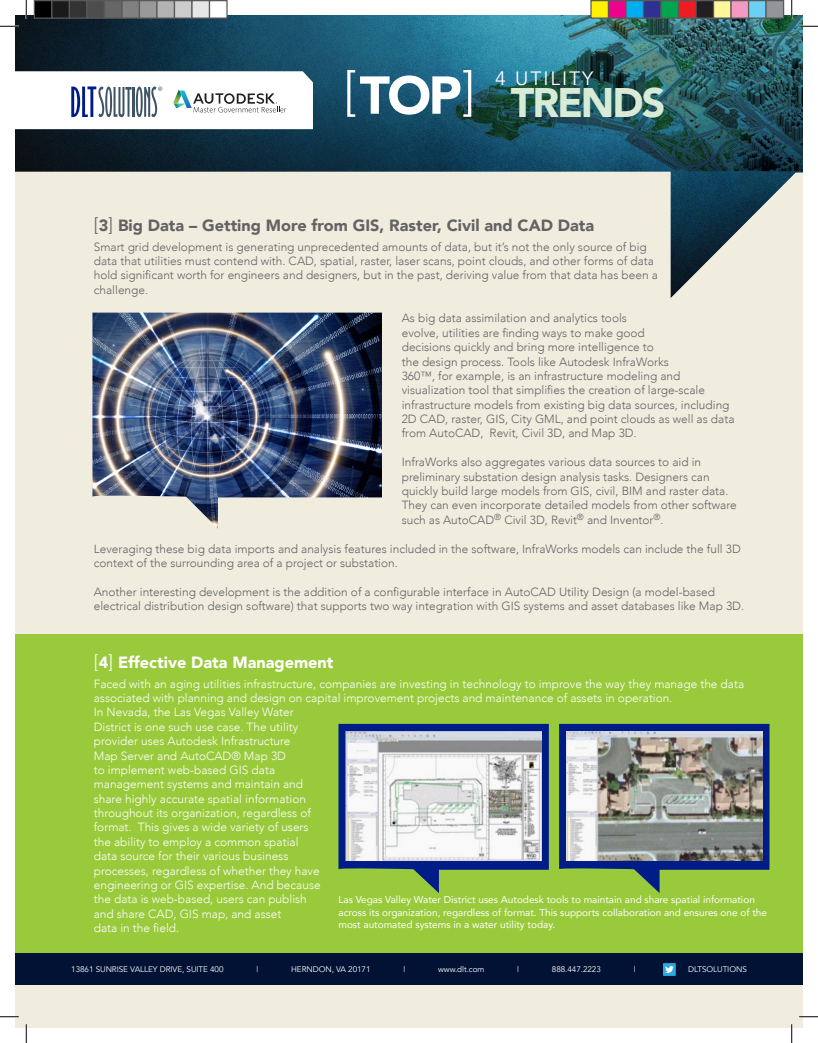
<style>
.page{position:relative;width:818px;height:1043px;background:#fff}
.page>*{position:absolute;margin:0;border:0;box-sizing:border-box;transform-origin:0 0}
.t1{font:900 52.75px "Avenir";color:#fff}
.t2{font:300 52.75px "Avenir";color:#fff}
.t3{font:900 41.12px "Avenir";letter-spacing:-.05em;color:#d8ebd7}
.t4{font:19.38px "Avenir";letter-spacing:.1em;color:#fff}
.t5{font:900 16.25px "Avenir";color:#636366}
.t6{font:900 16.25px "Avenir";color:#fff}
.t7{font:300 11.88px/14.4px "Avenir";color:#636366}
.t8{font:300 11.88px/14.4px "Avenir";color:#fff}
.t9{font:10px/12.5px "Avenir";color:#fff}
.Footer-copy{font:8.12px "Avenir";letter-spacing:-.01em;color:#fff}
.s1{font-weight:300;font-size:18.75px}
</style>
<div class="page">
<div style="left:15px;top:127px;width:787px;height:507px;background:#f0eddf"></div>
<div style="left:15px;top:634px;width:787px;height:348px;background:#99ca3b"></div>
<div style="left:15px;top:982px;width:787px;height:46px;background:#f0eddf"></div>
<div style="left:15px;top:953px;width:787px;height:31px;background:#021234"></div>
<img style="left:15px;top:15px;width:787px;height:283px">
<svg style="left:15px;top:71px;width:298px;height:58px"></svg>
<div style="left:663px;top:963px;width:12px;height:12px;background:#2aaae1"></div>
<svg style="left:665px;top:966px;width:8px;height:7px"></svg>
<img style="left:92px;top:312px;width:290px;height:216px">
<svg style="left:338px;top:724px;width:211px;height:169px"></svg>
<img style="left:345px;top:731px;width:196px;height:129px">
<svg style="left:559px;top:724px;width:210px;height:169px"></svg>
<img style="left:566px;top:731px;width:196px;height:129px">
<svg style="left:0;top:25px;width:19px;height:2px"></svg>
<svg style="left:799px;top:25px;width:19px;height:2px"></svg>
<svg style="left:0;top:1016px;width:19px;height:1px"></svg>
<svg style="left:799px;top:1015px;width:19px;height:2px"></svg>
<svg style="left:25px;top:0;width:2px;height:19px"></svg>
<svg style="left:25px;top:1024px;width:2px;height:18px"></svg>
<svg style="left:790px;top:0;width:2px;height:19px"></svg>
<svg style="left:791px;top:1024px;width:1px;height:18px"></svg>
<div style="left:34px;top:1px;width:18px;height:17px;background:#000"></div>
<div style="left:34px;top:0;width:18px;height:19px;border:1px solid #595959"></div>
<div style="left:52px;top:1px;width:17px;height:17px;background:#1a1a1a"></div>
<div style="left:51px;top:0;width:19px;height:19px;border:1px solid #595959"></div>
<div style="left:69px;top:1px;width:18px;height:17px;background:#333"></div>
<div style="left:69px;top:0;width:19px;height:19px;border:1px solid #595959"></div>
<div style="left:87px;top:1px;width:17px;height:17px;background:#4d4d4d"></div>
<div style="left:86px;top:0;width:19px;height:19px;border:1px solid #595959"></div>
<div style="left:104px;top:1px;width:18px;height:17px;background:#666"></div>
<div style="left:104px;top:0;width:18px;height:19px;border:1px solid #595959"></div>
<div style="left:122px;top:1px;width:17px;height:17px;background:#808080"></div>
<div style="left:121px;top:0;width:19px;height:19px;border:1px solid #595959"></div>
<div style="left:139px;top:1px;width:18px;height:17px;background:#999"></div>
<div style="left:139px;top:0;width:19px;height:19px;border:1px solid #595959"></div>
<div style="left:157px;top:1px;width:17px;height:17px;background:#b3b3b3"></div>
<div style="left:156px;top:0;width:19px;height:19px;border:1px solid #595959"></div>
<div style="left:174px;top:1px;width:18px;height:17px;background:#ccc"></div>
<div style="left:174px;top:0;width:18px;height:19px;border:1px solid #595959"></div>
<div style="left:192px;top:1px;width:17px;height:17px;background:#e6e6e6"></div>
<div style="left:191px;top:0;width:19px;height:19px;border:1px solid #595959"></div>
<div style="left:209px;top:1px;width:18px;height:17px;background:#fff"></div>
<div style="left:209px;top:0;width:19px;height:19px;border:1px solid #595959"></div>
<div style="left:591px;top:1px;width:17px;height:17px;background:#fff101"></div>
<div style="left:590px;top:0;width:19px;height:19px;border:1px solid #595959"></div>
<div style="left:608px;top:1px;width:18px;height:17px;background:#ed028c"></div>
<div style="left:608px;top:0;width:18px;height:19px;border:1px solid #595959"></div>
<div style="left:626px;top:1px;width:17px;height:17px;background:#00aeef"></div>
<div style="left:625px;top:0;width:19px;height:19px;border:1px solid #595959"></div>
<div style="left:643px;top:1px;width:18px;height:17px;background:#2e3092"></div>
<div style="left:642px;top:0;width:19px;height:19px;border:1px solid #595959"></div>
<div style="left:661px;top:1px;width:17px;height:17px;background:#00a54f"></div>
<div style="left:660px;top:0;width:19px;height:19px;border:1px solid #595959"></div>
<div style="left:678px;top:1px;width:18px;height:17px;background:#ee1d23"></div>
<div style="left:678px;top:0;width:18px;height:19px;border:1px solid #595959"></div>
<div style="left:696px;top:1px;width:17px;height:17px;background:#231f20"></div>
<div style="left:695px;top:0;width:19px;height:19px;border:1px solid #595959"></div>
<div style="left:713px;top:1px;width:18px;height:17px;background:#fff79a"></div>
<div style="left:712px;top:0;width:19px;height:19px;border:1px solid #595959"></div>
<div style="left:731px;top:1px;width:17px;height:17px;background:#f499c2"></div>
<div style="left:730px;top:0;width:19px;height:19px;border:1px solid #595959"></div>
<div style="left:748px;top:1px;width:18px;height:17px;background:#6bcff6"></div>
<div style="left:748px;top:0;width:18px;height:19px;border:1px solid #595959"></div>
<div style="left:766px;top:1px;width:17px;height:17px;background:#939598"></div>
<div style="left:765px;top:0;width:19px;height:19px;border:1px solid #595959"></div>
<p class="t2" style="left:343px;top:59px;width:15px">[</p>
<p class="t2" style="left:461px;top:59px;width:15px">]</p>
<p class="t4" style="left:495px;top:67px;width:99px">4 UTILITY</p>
<p class="t1" style="left:359px;top:50px;width:104px">TOP</p>
<p class="t3" style="left:511px;top:68px;width:156px">TRENDS</p>
<p class="t5" style="left:94px;top:211px;width:502px"><span class="s1">[</span>3<span class="s1">]</span> Big Data – Getting More from GIS, Raster, Civil and CAD Data</p>
<p class="t7" style="left:94px;top:239px;width:565px">Smart grid development is generating unprecedented amounts of data, but it’s not the only source of big data that utilities must contend with. CAD, spatial, raster, laser scans, point clouds, and other forms of data hold significant worth for engineers and designers, but in the past, deriving value from that data has been a challenge.</p>
<p class="t7" style="left:402px;top:311px;width:334px">As big data assimilation and analytics tools<br>evolve, utilities are finding ways to make good<br>decisions quickly and bring more intelligence to<br>the design process. Tools like Autodesk InfraWorks<br>360™, for example, is an infrastructure modeling and visualization tool that simplifies the creation of large-scale infrastructure models from existing big data sources, including 2D CAD, raster, GIS, City GML, and point clouds as well as data from AutoCAD, Revit, Civil 3D, and Map 3D.</p>
<p class="t7" style="left:402px;top:455px;width:336px">InfraWorks also aggregates various data sources to aid in preliminary substation design analysis tasks. Designers can quickly build large models from GIS, civil, BIM and raster data.<br>They can even incorporate detailed models from other software such as AutoCAD<sup>®</sup> Civil 3D, Revit<sup>®</sup> and Inventor<sup>®</sup>.</p>
<p class="t7" style="left:94px;top:541px;width:648px">Leveraging these big data imports and analysis features included in the software, InfraWorks models can include the full 3D context of the surrounding area of a project or substation.</p>
<p class="t7" style="left:94px;top:584px;width:651px">Another interesting development is the addition of a configurable interface in AutoCAD Utility Design (a model-based electrical distribution design software) that supports two way integration with GIS systems and asset databases like Map 3D.</p>
<p class="t6" style="left:94px;top:648px;width:241px"><span class="s1">[</span>4<span class="s1">]</span> Effective Data Management</p>
<p class="t8" style="left:94px;top:676px;width:651px">Faced with an aging utilities infrastructure, companies are investing in technology to improve the way they manage the data associated with planning and design on capital improvement projects and maintenance of assets in operation.</p>
<p class="t8" style="left:94px;top:705px;width:228px">In Nevada, the Las Vegas Valley Water District is one such use case. The utility provider uses Autodesk Infrastructure<br>Map Server and AutoCAD® Map 3D<br>to implement web-based GIS data management systems and maintain and share highly accurate spatial information throughout its organization, regardless of format. This gives a wide variety of users the ability to employ a common spatial data source for their various business processes, regardless of whether they have engineering or GIS expertise. And because the data is web-based, users can publish and share CAD, GIS map, and asset<br>data in the field.</p>
<p class="Footer-copy" style="left:71px;top:964px;width:154px">13861 SUNRISE VALLEY DRIVE, SUITE 400</p>
<p class="Footer-copy" style="left:256px;top:964px;width:3px">|</p>
<p class="Footer-copy" style="left:291px;top:964px;width:81px">HERNDON, VA 20171</p>
<p class="Footer-copy" style="left:403px;top:964px;width:3px">|</p>
<p class="Footer-copy" style="left:438px;top:964px;width:48px">www.dlt.com</p>
<p class="Footer-copy" style="left:517px;top:964px;width:3px">|</p>
<p class="Footer-copy" style="left:552px;top:964px;width:50px">888.447.2223</p>
<p class="Footer-copy" style="left:633px;top:964px;width:3px">|</p>
<p class="Footer-copy" style="left:688px;top:964px;width:60px">DLTSOLUTIONS</p>
<p class="t9" style="left:338px;top:893px;width:430px">Las Vegas Valley Water District uses Autodesk tools to maintain and share spatial information across its organization, regardless of format. This supports collaboration and ensures one of the most automated systems in a water utility today.</p>
</div>
